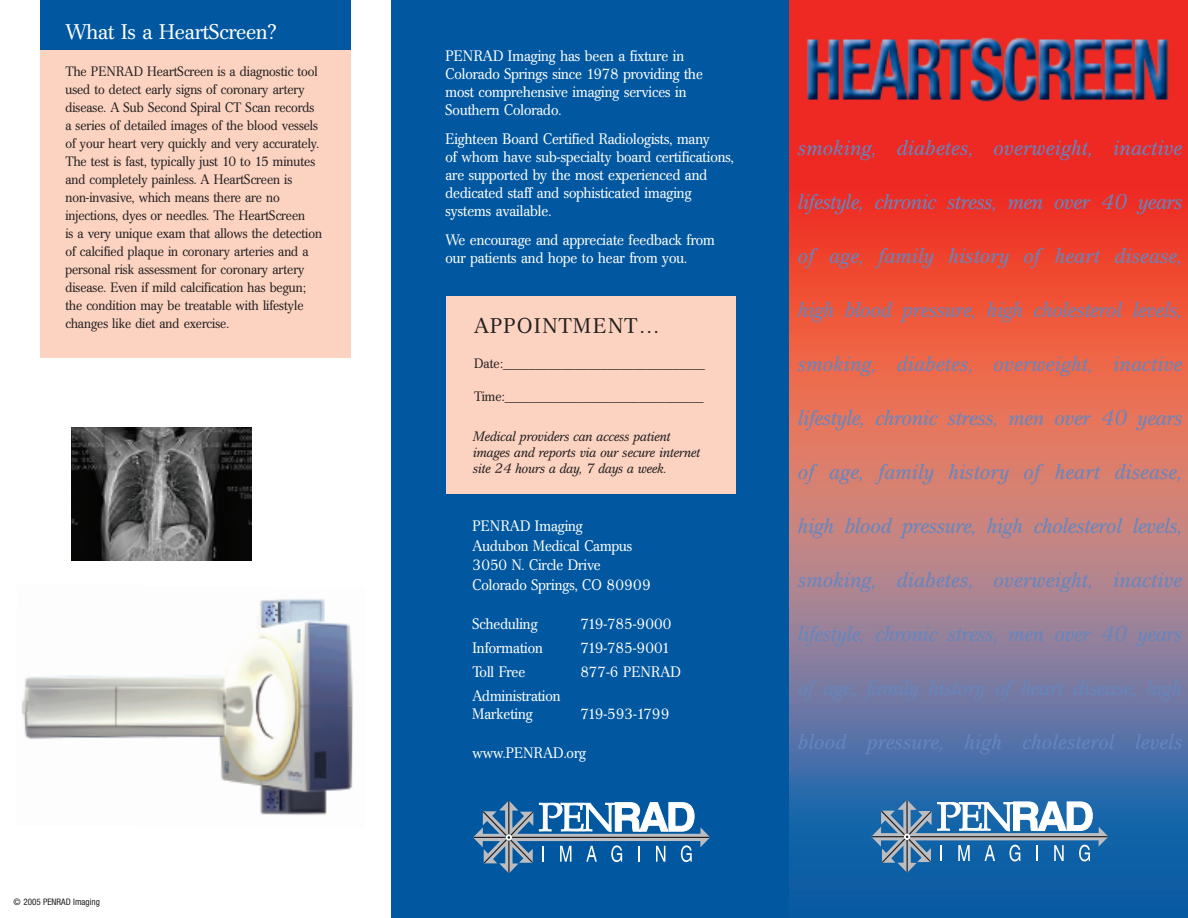
<style>
.page{position:relative;width:1188px;height:918px;background:#fff}
.page>*{position:absolute;margin:0;border:0;box-sizing:border-box;transform-origin:0 0}
.t1{font:italic 21px "Cremona";letter-spacing:.005em;color:#6586bf}
.t2{font:italic 21px "Cremona";letter-spacing:.03em;color:#6586bf}
.t3{font:italic 21px "Cremona";letter-spacing:.025em;color:#6586bf}
.t4{font:21px "Cremona";color:#fff}
.t5{font:21px "Cremona";letter-spacing:.09em;color:#231f20}
.t6{font:15px/18px "Cremona";color:#fff;scale:.95 1}
.t7{font:15px "Cremona";letter-spacing:-.02em;color:#fff;scale:.95 1}
.t8{font:13.5px/18px "Cremona";color:#231f20;scale:.95 1}
.t9{font:italic 13.5px/16.2px "Cremona";color:#231f20}
.t10{font:condensed 9px "Helvetica Neue";color:#231f20}
</style>
<div class="page">
<div style="left:392px;top:0;width:398px;height:918px;background:#0158a0"></div>
<div style="left:40px;top:0;width:311px;height:61px;background:#0158a0"></div>
<div style="left:40px;top:50px;width:311px;height:307px;background:#fcd3c1"></div>
<div style="left:447px;top:296px;width:289px;height:198px;background:#fcd3c1"></div>
<svg style="left:474px;top:801px;width:236px;height:72px"></svg>
<img style="left:790px;top:0;width:398px;height:918px">
<svg style="left:872px;top:800px;width:236px;height:72px;background:#568ab7"></svg>
<img style="left:22px;top:599px;width:331px;height:216px">
<img style="left:71px;top:427px;width:181px;height:133px">
<h1 class="t4" style="left:65px;top:24px;width:213px">What Is a HeartScreen?</h1>
<p class="t8" style="left:65px;top:64px;width:272px">The PENRAD HeartScreen is a diagnostic tool used to detect early signs of coronary artery disease. A Sub Second Spiral CT Scan records a series of detailed images of the blood vessels of your heart very quickly and very accurately.<br>The test is fast, typically just 10 to 15 minutes and completely painless. A HeartScreen is non-invasive, which means there are no injections, dyes or needles. The HeartScreen<br>is a very unique exam that allows the detection of calcified plaque in coronary arteries and a personal risk assessment for coronary artery disease. Even if mild calcification has begun; the condition may be treatable with lifestyle changes like diet and exercise.</p>
<p class="t10" style="left:14px;top:898px;width:88px">© 2005 PENRAD Imaging</p>
<p class="t6" style="left:446px;top:49px;width:272px">PENRAD Imaging has been a fixture in Colorado Springs since 1978 providing the most comprehensive imaging services in Southern Colorado.</p>
<p class="t6" style="left:446px;top:132px;width:305px">Eighteen Board Certified Radiologists, many<br>of whom have sub-specialty board certifications, are supported by the most experienced and dedicated staff and sophisticated imaging systems available.</p>
<p class="t6" style="left:446px;top:233px;width:285px">We encourage and appreciate feedback from our patients and hope to hear from you.</p>
<h1 class="t5" style="left:474px;top:318px;width:187px">APPOINTMENT…</h1>
<p class="t8" style="left:474px;top:356px;width:245px">Date:_______________________________</p>
<p class="t8" style="left:474px;top:389px;width:243px">Time:_______________________________</p>
<p class="t9" style="left:472px;top:430px;width:228px">Medical providers can access patient images and reports via our secure internet site 24 hours a day, 7 days a week.</p>
<p class="t6" style="left:472px;top:518px;width:189px;line-height:19.5px">PENRAD Imaging<br>Audubon Medical Campus<br>3050 N. Circle Drive<br>Colorado Springs, CO 80909</p>
<p class="t6" style="left:472px;top:617px;width:70px">Scheduling</p>
<p class="t6" style="left:581px;top:617px;width:97px">719-785-9000</p>
<p class="t6" style="left:472px;top:641px;width:76px">Information</p>
<p class="t7" style="left:580px;top:642px;width:96px">719-785-9001</p>
<p class="t6" style="left:472px;top:665px;width:57px">Toll Free</p>
<p class="t6" style="left:581px;top:665px;width:107px">877-6 PENRAD</p>
<p class="t6" style="left:472px;top:689px;width:94px">Administration<br>Marketing</p>
<p class="t7" style="left:581px;top:708px;width:95px">719-593-1799</p>
<p class="t6" style="left:472px;top:746px;width:121px">www.PENRAD.org</p>
<h1 class="t2" style="left:797px;top:140px;width:385px">smoking, diabetes, overweight, inactive</h1>
<h1 class="t1" style="left:797px;top:194px;width:386px">lifestyle, chronic stress, men over 40 years</h1>
<h1 class="t3" style="left:797px;top:248px;width:385px">of age, family history of heart disease,</h1>
<h1 class="t1" style="left:797px;top:302px;width:386px">high blood pressure, high cholesterol levels,</h1>
<h1 class="t2" style="left:797px;top:356px;width:385px">smoking, diabetes, overweight, inactive</h1>
<h1 class="t1" style="left:797px;top:410px;width:386px">lifestyle, chronic stress, men over 40 years</h1>
<h1 class="t3" style="left:797px;top:464px;width:385px">of age, family history of heart disease,</h1>
<h1 class="t1" style="left:797px;top:518px;width:386px">high blood pressure, high cholesterol levels,</h1>
<h1 class="t2" style="left:797px;top:572px;width:385px">smoking, diabetes, overweight, inactive</h1>
<h1 class="t1" style="left:797px;top:626px;width:386px">lifestyle, chronic stress, men over 40 years</h1>
<h1 class="t1" style="left:797px;top:680px;width:386px">of age, family history of heart disease, high</h1>
</div>
